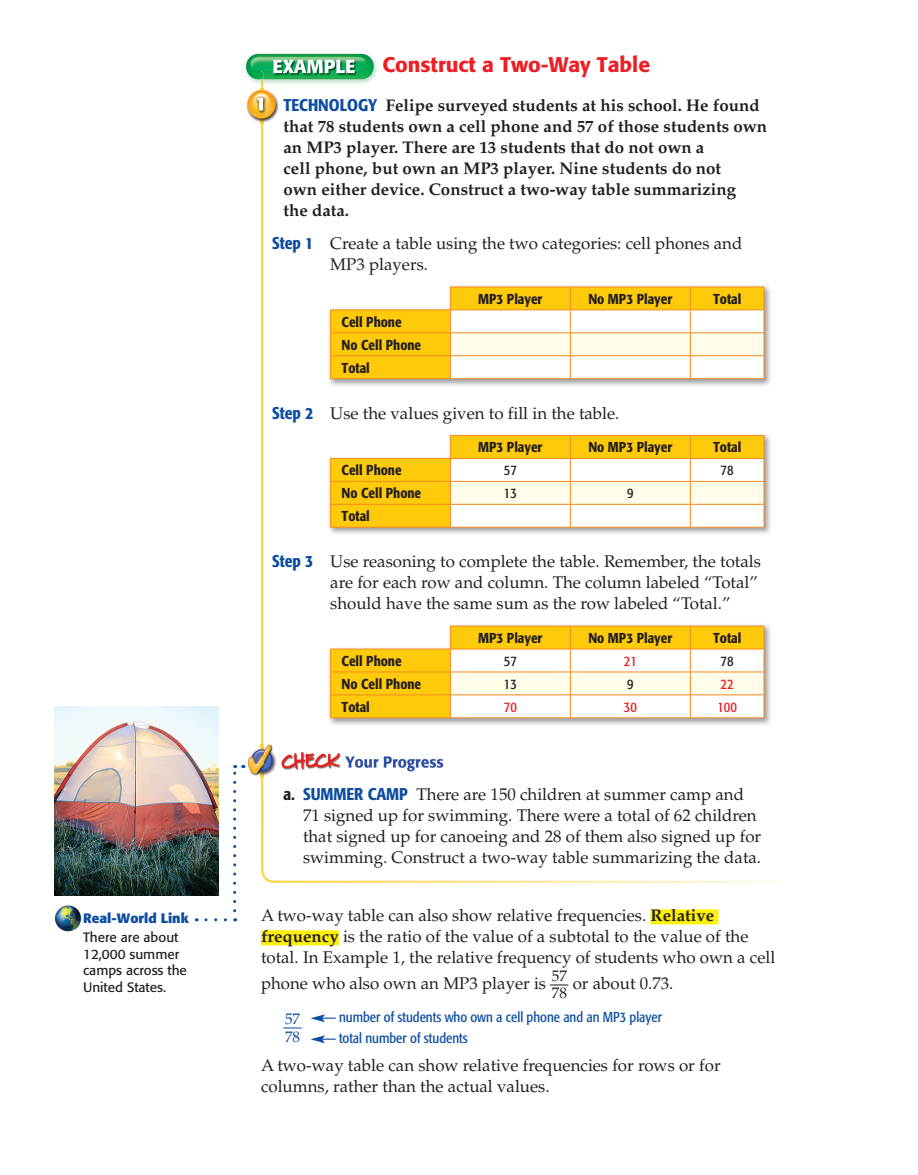
<style>
.page{position:relative;width:918px;height:1175px;background:#fff}
.page>*{position:absolute;margin:0;border:0;box-sizing:border-box;transform-origin:0 0}
.t1{font:21px "Formata OTF Md";color:#ee1d23}
.t2{font:16.8px/21px "Palatino LT Std";color:#231f20}
.t3{font:700 16.8px/21px "Palatino LT Std";color:#231f20}
.t4{font:15.15px/17.9px "Palatino LT Std";color:#0d4da1}
.t5{font:15.15px "Palatino LT Std";color:#231f20}
.t6{font:14.25px/23px "Formata OTF Cn Md";color:#231f20}
.t7{font:14.25px/21px "Formata OTF Cn";color:#0d4da1}
.t8{font:14.25px "Formata OTF Cn";color:#231f20}
.t9{font:14.25px "Formata OTF Cn";color:#ee1d23}
.t10{font:13.5px/16.5px "Formata OTF";color:#231f20}
.t11{font:700 13.5px/19.5px "Formata OTF";color:#0d4da1}
.s1{color:#114fa2}
.s2{font-weight:400;color:#231f20}
.s3{font-family:"Formata OTF Cn Md";font-weight:400;color:#0d4da1}
.s4{font-family:"Formata OTF Cn Md";color:#0d4da1}
.s5{font-family:"Formata OTF Cn Md"}
.s6{font-weight:700}
.s7{font-size:19.8px}
</style>
<div class="page">
<div style="left:651px;top:909px;width:67px;height:15px;background:#fff101"></div>
<div style="left:261px;top:930px;width:78px;height:15px;background:#fff101"></div>
<svg style="left:261px;top:123px;width:2px;height:675px"></svg>
<img style="left:245px;top:53px;width:132px;height:35px">
<img style="left:246px;top:88px;width:33px;height:35px">
<img style="left:261px;top:89px;width:2px;height:34px">
<svg style="left:261px;top:71px;width:2px;height:18px"></svg>
<img style="left:329px;top:286px;width:442px;height:100px">
<hr style="left:450px;top:286px;width:120px;height:1px;background:#f68b1f">
<hr style="left:570px;top:286px;width:120px;height:1px;background:#f68b1f">
<hr style="left:690px;top:286px;width:74px;height:1px;background:#f68b1f">
<svg style="left:330px;top:287px;width:435px;height:92px"></svg>
<hr style="left:330px;top:378px;width:434px;height:1px;background:#f68b1f">
<img style="left:329px;top:434px;width:442px;height:100px">
<svg style="left:330px;top:435px;width:435px;height:92px"></svg>
<hr style="left:330px;top:527px;width:434px;height:1px;background:#f68b1f">
<img style="left:329px;top:625px;width:442px;height:100px">
<hr style="left:450px;top:625px;width:120px;height:1px;background:#f68b1f">
<hr style="left:570px;top:625px;width:120px;height:1px;background:#f68b1f">
<hr style="left:690px;top:625px;width:74px;height:1px;background:#f68b1f">
<svg style="left:330px;top:626px;width:435px;height:92px"></svg>
<hr style="left:330px;top:717px;width:434px;height:1px;background:#f68b1f">
<img style="left:248px;top:744px;width:196px;height:33px">
<img style="left:261px;top:744px;width:2px;height:33px">
<svg style="left:261px;top:798px;width:522px;height:85px"></svg>
<svg style="left:310px;top:1014px;width:26px;height:8px"></svg>
<svg style="left:310px;top:1035px;width:26px;height:8px"></svg>
<img style="left:54px;top:706px;width:164px;height:189px">
<img style="left:55px;top:905px;width:27px;height:27px">
<svg style="left:206px;top:918px;width:30px;height:3px"></svg>
<svg style="left:233px;top:765px;width:11px;height:145px"></svg>
<p class="t11" style="left:83px;top:909px;width:107px"><span class="s1">R</span>eal-World Link<br><span class="s2">There are about</span></p>
<p class="t10" style="left:83px;top:946px;width:105px">12,000 summer camps across the<br>United States.</p>
<p class="t1" style="left:382px;top:55px;width:269px">Construct a Two-Way Table</p>
<p class="t3" style="left:284px;top:97px;width:485px"><span class="s3">TECHNOLOGY</span> Felipe surveyed students at his school. He found that 78 students own a cell phone and 57 of those students own an MP3 player. There are 13 students that do not own a<br>cell phone, but own an MP3 player. Nine students do not<br>own either device. Construct a two-way table summarizing<br>the data.</p>
<p class="t2" style="left:330px;top:235px;width:414px;text-indent:-58px"><span class="s4">Step 1</span> Create a table using the two categories: cell phones and<br>MP3 players.</p>
<p class="t6" style="left:478px;top:288px;width:66px">MP3 Player</p>
<p class="t6" style="left:588px;top:288px;width:86px">No MP3 Player</p>
<p class="t6" style="left:713px;top:288px;width:30px">Total</p>
<p class="t6" style="left:342px;top:311px;width:81px">Cell Phone<br>No Cell Phone<br>Total</p>
<p class="t2" style="left:272px;top:404px;width:349px"><span class="s4">Step 2</span> Use the values given to fill in the table.</p>
<p class="t6" style="left:478px;top:437px;width:66px">MP3 Player</p>
<p class="t6" style="left:588px;top:437px;width:86px">No MP3 Player</p>
<p class="t6" style="left:713px;top:437px;width:30px">Total</p>
<p class="t6" style="left:342px;top:460px;width:61px">Cell Phone</p>
<p class="t8" style="left:504px;top:464px;width:15px">57</p>
<p class="t8" style="left:721px;top:464px;width:15px">78</p>
<p class="t6" style="left:342px;top:483px;width:81px">No Cell Phone</p>
<p class="t8" style="left:504px;top:487px;width:15px">13</p>
<p class="t8" style="left:627px;top:487px;width:8px">9</p>
<p class="t6" style="left:342px;top:505px;width:30px">Total</p>
<p class="t2" style="left:330px;top:553px;width:432px;text-indent:-58px"><span class="s4">Step 3</span> Use reasoning to complete the table. Remember, the totals are for each row and column. The column labeled “Total” should have the same sum as the row labeled “Total.”</p>
<p class="t6" style="left:478px;top:627px;width:66px">MP3 Player</p>
<p class="t6" style="left:588px;top:627px;width:86px">No MP3 Player</p>
<p class="t6" style="left:713px;top:627px;width:30px">Total</p>
<p class="t6" style="left:342px;top:650px;width:61px">Cell Phone</p>
<p class="t8" style="left:504px;top:655px;width:15px">57</p>
<p class="t9" style="left:624px;top:655px;width:15px">21</p>
<p class="t8" style="left:721px;top:655px;width:15px">78</p>
<p class="t6" style="left:342px;top:673px;width:81px">No Cell Phone</p>
<p class="t8" style="left:504px;top:677px;width:15px">13</p>
<p class="t8" style="left:627px;top:677px;width:8px">9</p>
<p class="t9" style="left:721px;top:677px;width:15px">22</p>
<p class="t6" style="left:342px;top:696px;width:30px">Total</p>
<p class="t9" style="left:504px;top:700px;width:15px">70</p>
<p class="t9" style="left:624px;top:700px;width:15px">30</p>
<p class="t9" style="left:717px;top:700px;width:21px">100</p>
<p class="t2" style="left:303px;top:785px;width:460px;text-indent:-20px"><span class="s5">a.</span> <span class="s4">SUMMER CAMP</span> There are 150 children at summer camp and 71 signed up for swimming. There were a total of 62 children that signed up for canoeing and 28 of them also signed up for swimming. Construct a two-way table summarizing the data.</p>
<p class="t2" style="left:261px;top:907px;width:516px">A two-way table can also show relative frequencies. <span class="s6">Relative frequency</span> is the ratio of the value of a subtotal to the value of the total. In Example 1, the relative frequency of students who own a cell</p>
<p class="t2" style="left:261px;top:974px;width:414px">phone who also own an MP3 player is <sup>_</sup><sup>57</sup> or about 0.73.</p>
<p class="t5" style="left:552px;top:987px;width:17px">78</p>
<p class="t7" style="left:339px;top:1007px;width:325px">number of students who own a cell phone and an MP3 player total number of students</p>
<p class="t4" style="left:284px;top:1011px;width:20px"><span class="s7">_</span>5 7<br>78</p>
<p class="t2" style="left:261px;top:1057px;width:461px">A two-way table can show relative frequencies for rows or for columns, rather than the actual values.</p>
</div>
